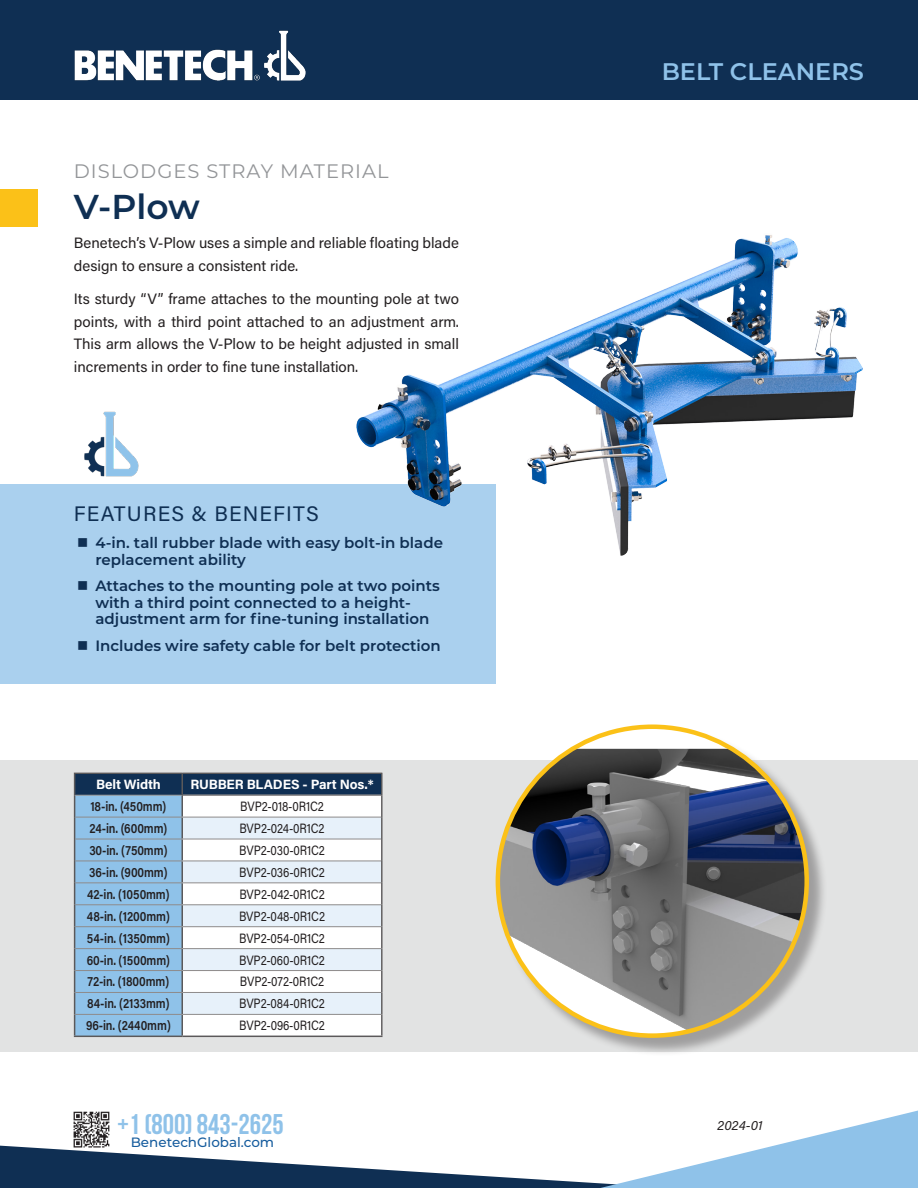
<style>
.page{position:relative;width:918px;height:1188px;background:#fff}
.page>*{position:absolute;margin:0;border:0;box-sizing:border-box;transform-origin:0 0}
.t1{font:600 34.5px "Montserrat";color:#0f2f53}
.t2{font:700 28.5px "Bebas Neue";color:#8fc2e9}
.t3{font:600 24px "Montserrat";color:#8fc2e9}
.t4{font:21px "Acumin Pro";letter-spacing:.055em;color:#0f2f53}
.t5{font:19.5px "Montserrat";letter-spacing:.05em;color:#939598}
.t6{font:15px/22.5px "Acumin Pro";color:#231f20}
.t7{font:600 15px/16.5px "Montserrat";color:#0f2f53}
.t8{font:13.5px "Acumin Pro";letter-spacing:-.01em;color:#231f20;scale:.85 1}
.t9{font:600 13.5px "Acumin Pro";letter-spacing:-.01em;color:#231f20;scale:.85 1}
.t10{font:700 13.5px "Acumin Pro";letter-spacing:-.01em;color:#fff}
.t11{font:500 13.5px "Montserrat";color:#175d9e}
.t12{font:italic 13.5px "Acumin Pro";letter-spacing:.005em;color:#231f20}
</style>
<div class="page">
<div style="left:0;top:760px;width:918px;height:291px;background:#e2e3e3"></div>
<hr style="left:74px;top:772px;width:108px;height:2px;background:#5b595a">
<hr style="left:182px;top:772px;width:201px;height:2px;background:#5b595a">
<hr style="left:381px;top:774px;width:2px;height:21px;background:#5b595a">
<hr style="left:381px;top:795px;width:2px;height:22px;background:#5b595a">
<hr style="left:381px;top:817px;width:2px;height:22px;background:#5b595a">
<hr style="left:381px;top:839px;width:2px;height:22px;background:#5b595a">
<hr style="left:381px;top:861px;width:2px;height:22px;background:#5b595a">
<hr style="left:381px;top:883px;width:2px;height:22px;background:#5b595a">
<hr style="left:381px;top:905px;width:2px;height:22px;background:#5b595a">
<hr style="left:381px;top:927px;width:2px;height:22px;background:#5b595a">
<hr style="left:381px;top:949px;width:2px;height:22px;background:#5b595a">
<hr style="left:381px;top:971px;width:2px;height:21px;background:#5b595a">
<hr style="left:381px;top:992px;width:2px;height:22px;background:#5b595a">
<svg style="left:74px;top:774px;width:308px;height:262px;background:#bed4e5"></svg>
<hr style="left:381px;top:1014px;width:2px;height:22px;background:#5b595a">
<hr style="left:74px;top:1036px;width:108px;height:1px;background:#5b595a">
<hr style="left:182px;top:1036px;width:201px;height:1px;background:#5b595a">
<hr style="left:75px;top:795px;width:107px;height:1px;background:#8e8b8b">
<hr style="left:75px;top:817px;width:107px;height:1px;background:#8e8b8b">
<hr style="left:182px;top:817px;width:199px;height:1px;background:#8e8b8b">
<hr style="left:75px;top:839px;width:107px;height:1px;background:#8e8b8b">
<hr style="left:182px;top:839px;width:199px;height:1px;background:#8e8b8b">
<hr style="left:75px;top:861px;width:107px;height:1px;background:#8e8b8b">
<hr style="left:182px;top:861px;width:199px;height:1px;background:#8e8b8b">
<hr style="left:75px;top:882px;width:107px;height:1px;background:#8e8b8b">
<hr style="left:182px;top:882px;width:199px;height:1px;background:#8e8b8b">
<hr style="left:75px;top:904px;width:107px;height:1px;background:#8e8b8b">
<hr style="left:182px;top:904px;width:199px;height:1px;background:#8e8b8b">
<hr style="left:75px;top:926px;width:107px;height:1px;background:#8e8b8b">
<hr style="left:182px;top:926px;width:199px;height:1px;background:#8e8b8b">
<hr style="left:75px;top:948px;width:107px;height:1px;background:#8e8b8b">
<hr style="left:182px;top:948px;width:199px;height:1px;background:#8e8b8b">
<hr style="left:75px;top:970px;width:107px;height:1px;background:#8e8b8b">
<hr style="left:182px;top:970px;width:199px;height:1px;background:#8e8b8b">
<hr style="left:75px;top:992px;width:107px;height:1px;background:#8e8b8b">
<hr style="left:182px;top:992px;width:199px;height:1px;background:#8e8b8b">
<hr style="left:75px;top:1014px;width:107px;height:1px;background:#8e8b8b">
<hr style="left:182px;top:1014px;width:199px;height:1px;background:#8e8b8b">
<hr style="left:183px;top:794px;width:198px;height:2px;background:#8e8b8b">
<div style="left:0;top:189px;width:37px;height:37px;background:#fbc118"></div>
<img style="left:84px;top:411px;width:55px;height:66px">
<div style="left:0;top:485px;width:496px;height:199px;background:#aad0ee"></div>
<div style="left:498px;top:727px;width:330px;height:330px;background:#231f20;opacity:.35"></div>
<svg style="left:498px;top:727px;width:309px;height:309px"></svg>
<img style="left:498px;top:749px;width:309px;height:287px">
<img style="left:356px;top:235px;width:506px;height:321px">
<div style="left:0;top:0;width:918px;height:100px;background:#0f2f53"></div>
<img style="left:74px;top:49px;width:186px;height:32px">
<img style="left:264px;top:30px;width:42px;height:51px">
<svg style="left:0;top:1110px;width:918px;height:78px"></svg>
<h3 class="t5" style="left:74px;top:157px;width:316px">DISLODGES STRAY MATERIAL</h3>
<h1 class="t1" style="left:74px;top:182px;width:128px">V-Plow</h1>
<p class="t6" style="left:74px;top:231px;width:387px">Benetech’s V-Plow uses a simple and reliable floating blade design to ensure a consistent ride.</p>
<p class="t6" style="left:74px;top:287px;width:387px;text-align:justify">Its sturdy “V” frame attaches to the mounting pole at two points, with a third point attached to an adjustment arm.<br>This arm allows the V-Plow to be height adjusted in small increments in order to fine tune installation.</p>
<h3 class="t4" style="left:74px;top:499px;width:246px">FEATURES &amp; BENEFITS</h3>
<p class="t7" style="left:95px;top:534px;width:349px">4-in. tall rubber blade with easy bolt-in blade replacement ability</p>
<p class="t7" style="left:95px;top:577px;width:346px">Attaches to the mounting pole at two points with a third point connected to a height&shy;adjustment arm for fine-tuning installation</p>
<p class="t7" style="left:95px;top:637px;width:347px">Includes wire safety cable for belt protection</p>
<p class="t10" style="left:96px;top:775px;width:66px">Belt Width</p>
<p class="t10" style="left:190px;top:775px;width:185px">RUBBER BLADES - Part Nos.*</p>
<p class="t9" style="left:90px;top:797px;width:91px">18-in. (450mm)</p>
<p class="t8" style="left:240px;top:797px;width:100px">BVP2-018-0R1C2</p>
<p class="t9" style="left:89px;top:819px;width:93px">24-in. (600mm)</p>
<p class="t8" style="left:239px;top:819px;width:102px">BVP2-024-0R1C2</p>
<p class="t9" style="left:89px;top:841px;width:93px">30-in. (750mm)</p>
<p class="t8" style="left:239px;top:841px;width:102px">BVP2-030-0R1C2</p>
<p class="t9" style="left:89px;top:863px;width:94px">36-in. (900mm)</p>
<p class="t8" style="left:239px;top:863px;width:102px">BVP2-036-0R1C2</p>
<p class="t9" style="left:87px;top:885px;width:99px">42-in. (1050mm)</p>
<p class="t8" style="left:239px;top:885px;width:102px">BVP2-042-0R1C2</p>
<p class="t9" style="left:87px;top:907px;width:99px">48-in. (1200mm)</p>
<p class="t8" style="left:239px;top:907px;width:103px">BVP2-048-0R1C2</p>
<p class="t9" style="left:87px;top:928px;width:99px">54-in. (1350mm)</p>
<p class="t8" style="left:239px;top:929px;width:103px">BVP2-054-0R1C2</p>
<p class="t9" style="left:87px;top:950px;width:100px">60-in. (1500mm)</p>
<p class="t8" style="left:239px;top:950px;width:103px">BVP2-060-0R1C2</p>
<p class="t9" style="left:88px;top:972px;width:98px">72-in. (1800mm)</p>
<p class="t8" style="left:240px;top:972px;width:101px">BVP2-072-0R1C2</p>
<p class="t9" style="left:87px;top:994px;width:99px">84-in. (2133mm)</p>
<p class="t8" style="left:239px;top:994px;width:102px">BVP2-084-0R1C2</p>
<p class="t9" style="left:86px;top:1016px;width:101px">96-in. (2440mm)</p>
<p class="t8" style="left:239px;top:1016px;width:102px">BVP2-096-0R1C2</p>
<h2 class="t2" style="left:117px;top:1108px;width:168px">+1 (800) 843-2625</h2>
<p class="t11" style="left:131px;top:1133px;width:145px">BenetechGlobal.com</p>
<h3 class="t3" style="left:662px;top:54px;width:204px">BELT CLEANERS</h3>
<p class="t12" style="left:718px;top:1116px;width:47px">2024-01</p>
</div>
